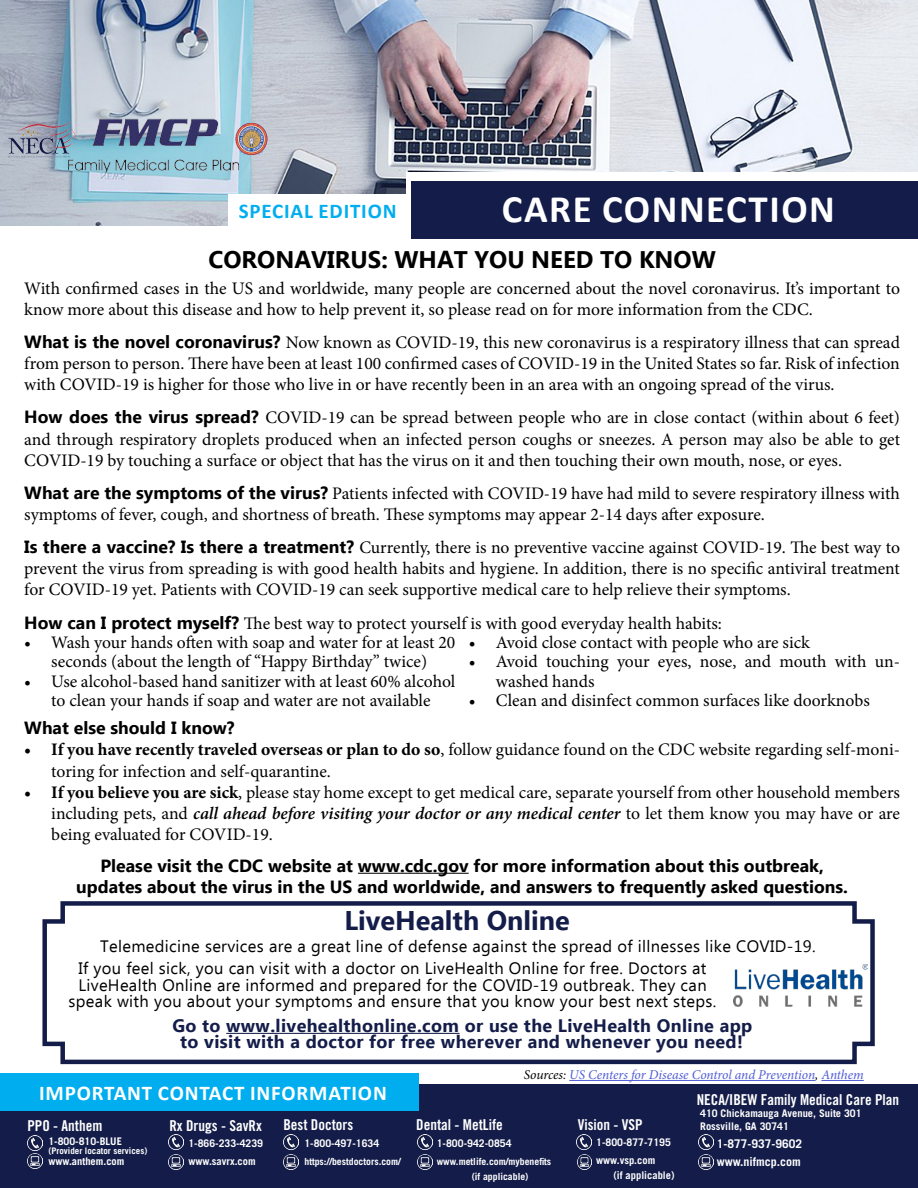
<style>
.page{position:relative;width:918px;height:1188px;background:#fff}
.page>*{position:absolute;margin:0;border:0;box-sizing:border-box;transform-origin:0 0}
.t1{font:700 39px "Calibri";letter-spacing:.04em;color:#fff}
.t2{font:700 27px "Ebrima";color:#141d49}
.t3{font:700 24px "Ebrima";color:#000}
.t4{font:700 21px "Calibri";letter-spacing:.04em;color:#fff}
.t5{font:700 21px "Calibri";letter-spacing:.04em;color:#00aeef}
.t6{font:700 18px/16.2px "Ebrima";letter-spacing:.02em;color:#141d49;text-align:center}
.t7{font:17.7px/21.1px "Minion Pro";letter-spacing:-.005em;color:#000}
.t8{font:700 17.7px/21.1px "Ebrima";color:#000;text-align:center}
.t9{font:16.5px/22.2px "Ebrima";letter-spacing:.02em;color:#000}
.t10{font:15px "Trade Gothic LT Std Bd Cn 20";color:#fff}
.t11{font:italic 13.5px "Minion Pro";letter-spacing:-.005em;color:#4f5cd6}
.t12{font:700 12px/18px "Trade Gothic LT Std";color:#fff}
.t13{font:700 10.5px/18px "Trade Gothic LT Std";color:#fff}
.t14{font:700 9.75px/15px "Trade Gothic LT Std";color:#fff}
.t15{font:700 9px "Trade Gothic LT Std";color:#fff}
.s1{font-family:"Ebrima";font-weight:700}
.s2{font-weight:700}
.s3{font-weight:600;font-style:italic}
.s4{color:#000}
</style>
<div class="page">
<hr style="left:358px;top:873px;width:111px;height:1px;background:#000">
<img style="left:0;top:0;width:918px;height:226px">
<div style="left:406px;top:172px;width:512px;height:77px;background:#fff"></div>
<div style="left:412px;top:181px;width:506px;height:58px;background:#141d49"></div>
<div style="left:229px;top:194px;width:181px;height:33px;background:#fff"></div>
<img style="left:0;top:97px;width:295px;height:87px">
<div style="left:0;top:1085px;width:918px;height:103px;background:#141d49"></div>
<div style="left:0;top:1074px;width:419px;height:37px;background:#00aeef"></div>
<img style="left:699px;top:1155px;width:15px;height:15px">
<img style="left:699px;top:1135px;width:15px;height:15px">
<img style="left:28px;top:1154px;width:14px;height:15px">
<img style="left:27px;top:1136px;width:15px;height:15px">
<img style="left:169px;top:1154px;width:14px;height:15px">
<img style="left:169px;top:1135px;width:15px;height:15px">
<img style="left:577px;top:1154px;width:15px;height:15px">
<img style="left:417px;top:1154px;width:15px;height:15px">
<img style="left:417px;top:1135px;width:15px;height:15px">
<img style="left:284px;top:1154px;width:15px;height:15px">
<img style="left:284px;top:1135px;width:15px;height:15px">
<img style="left:577px;top:1135px;width:15px;height:15px">
<svg style="left:42px;top:901px;width:833px;height:164px"></svg>
<hr style="left:569px;top:1080px;width:246px;height:1px;background:#4f5cd6">
<hr style="left:821px;top:1080px;width:43px;height:1px;background:#4f5cd6">
<img style="left:734px;top:960px;width:133px;height:52px">
<p class="t5" style="left:239px;top:197px;width:159px">SPECIAL EDITION</p>
<h1 class="t1" style="left:502px;top:185px;width:335px">CARE CONNECTION</h1>
<h3 class="t3" style="left:208px;top:242px;width:509px">CORONAVIRUS: WHAT YOU NEED TO KNOW</h3>
<p class="t7" style="left:24px;top:277px;width:877px">With confirmed cases in the US and worldwide, many people are concerned about the novel coronavirus. It’s important to know more about this disease and how to help prevent it, so please read on for more information from the CDC.</p>
<p class="t7" style="left:24px;top:332px;width:877px;text-align:justify"><span class="s1">What is the novel coronavirus?</span> Now known as COVID-19, this new coronavirus is a respiratory illness that can spread from person to person. There have been at least 100 confirmed cases of COVID-19 in the United States so far. Risk of infection with COVID-19 is higher for those who live in or have recently been in an area with an ongoing spread of the virus.</p>
<p class="t7" style="left:24px;top:407px;width:877px;text-align:justify"><span class="s1">How does the virus spread?</span> COVID-19 can be spread between people who are in close contact (within about 6 feet) and through respiratory droplets produced when an infected person coughs or sneezes. A person may also be able to get COVID-19 by touching a surface or object that has the virus on it and then touching their own mouth, nose, or eyes.</p>
<p class="t7" style="left:24px;top:483px;width:877px"><span class="s1">What are the symptoms of the virus?</span> Patients infected with COVID-19 have had mild to severe respiratory illness with symptoms of fever, cough, and shortness of breath. These symptoms may appear 2-14 days after exposure.</p>
<p class="t7" style="left:24px;top:537px;width:877px;text-align:justify"><span class="s1">Is there a vaccine? Is there a treatment?</span> Currently, there is no preventive vaccine against COVID-19. The best way to prevent the virus from spreading is with good health habits and hygiene. In addition, there is no specific antiviral treatment for COVID-19 yet. Patients with COVID-19 can seek supportive medical care to help relieve their symptoms.</p>
<p class="t7" style="left:24px;top:612px;width:699px"><span class="s1">How can I protect myself?</span> The best way to protect yourself is with good everyday health habits:</p>
<p class="t7" style="left:24px;top:633px;width:433px;line-height:19.5px;text-align:center">• Wash your hands often with soap and water for at least 20 seconds (about the length of “Happy Birthday” twice)</p>
<p class="t7" style="left:24px;top:672px;width:433px;line-height:19.5px;text-align:center">• Use alcohol-based hand sanitizer with at least 60% alcohol to clean your hands if soap and water are not available</p>
<p class="t7" style="left:469px;top:632px;width:343px">• Avoid close contact with people who are sick</p>
<p class="t7" style="left:496px;top:652px;width:406px;line-height:19.5px;text-indent:-27px">• Avoid touching your eyes, nose, and mouth with un&shy;washed hands</p>
<p class="t7" style="left:469px;top:690px;width:402px">• Clean and disinfect common surfaces like doorknobs</p>
<p class="t8" style="left:24px;top:718px;width:212px">What else should I know?</p>
<p class="t7" style="left:51px;top:739px;width:850px;text-indent:-27px"><span class="s2">• If you have recently traveled overseas or plan to do so</span>, follow guidance found on the CDC website regarding self-moni&shy;toring for infection and self-quarantine.</p>
<p class="t7" style="left:51px;top:782px;width:850px;text-align:justify;text-indent:-27px"><span class="s2">• If you believe you are sick</span>, please stay home except to get medical care, separate yourself from other household members including pets, and <span class="s3">call ahead before visiting your doctor or any medical center</span> to let them know you may have or are being evaluated for COVID-19.</p>
<p class="t8" style="left:76px;top:856px;width:773px">Please visit the CDC website at www.cdc.gov for more information about this outbreak, updates about the virus in the US and worldwide, and answers to frequently asked questions.</p>
<h2 class="t2" style="left:344px;top:901px;width:227px">LiveHealth Online</h2>
<p class="t9" style="left:78px;top:936px;width:739px;text-indent:22px">Telemedicine services are a great line of defense against the spread of illnesses like COVID-19.<br>If you feel sick, you can visit with a doctor on LiveHealth Online for free. Doctors at</p>
<p class="t9" style="left:69px;top:978px;width:649px;line-height:16px;text-align:center">LiveHealth Online are informed and prepared for the COVID-19 outbreak. They can speak with you about your symptoms and ensure that you know your best next steps.</p>
<p class="t6" style="left:172px;top:1018px;width:582px">Go to www.livehealthonline.com or use the LiveHealth Online app to visit with a doctor for free wherever and whenever you need!</p>
<p class="t11" style="left:524px;top:1066px;width:341px"><span class="s4">Sources:</span> US Centers for Disease Control and Prevention<span class="s4">,</span> Anthem</p>
<p class="t4" style="left:39px;top:1080px;width:349px">IMPORTANT CONTACT INFORMATION</p>
<p class="t10" style="left:27px;top:1116px;width:76px">PPO - Anthem</p>
<p class="t13" style="left:48px;top:1133px;width:75px">1-800-810-BLUE</p>
<p class="t15" style="left:48px;top:1146px;width:100px">(Provider locator services)</p>
<p class="t13" style="left:48px;top:1152px;width:78px">www.anthem.com</p>
<p class="t10" style="left:169px;top:1116px;width:94px">Rx Drugs - SavRx</p>
<p class="t13" style="left:188px;top:1134px;width:76px">1-866-233-4239 www.savrx.com</p>
<p class="t10" style="left:283px;top:1116px;width:71px">Best Doctors</p>
<p class="t13" style="left:304px;top:1134px;width:76px">1-800-497-1634</p>
<p class="t14" style="left:304px;top:1154px;width:98px">https://bestdoctors.com/</p>
<p class="t10" style="left:416px;top:1115px;width:88px">Dental - MetLife</p>
<p class="t13" style="left:437px;top:1134px;width:76px">1-800-942-0854</p>
<p class="t14" style="left:472px;top:1154px;width:81px;text-indent:-35px">www.metlife.com/mybenefits (if applicable)</p>
<p class="t10" style="left:578px;top:1116px;width:66px">Vision - VSP</p>
<p class="t13" style="left:596px;top:1133px;width:76px">1-800-877-7195 www.vsp.com</p>
<p class="t13" style="left:613px;top:1166px;width:63px">(if applicable)</p>
<p class="t10" style="left:697px;top:1091px;width:204px">NECA/IBEW Family Medical Care Plan</p>
<p class="t13" style="left:700px;top:1106px;width:163px;line-height:13.5px">410 Chickamauga Avenue, Suite 301<br>Rossville, GA 30741</p>
<p class="t12" style="left:717px;top:1135px;width:87px">1-877-937-9602 www.nifmcp.com</p>
</div>
